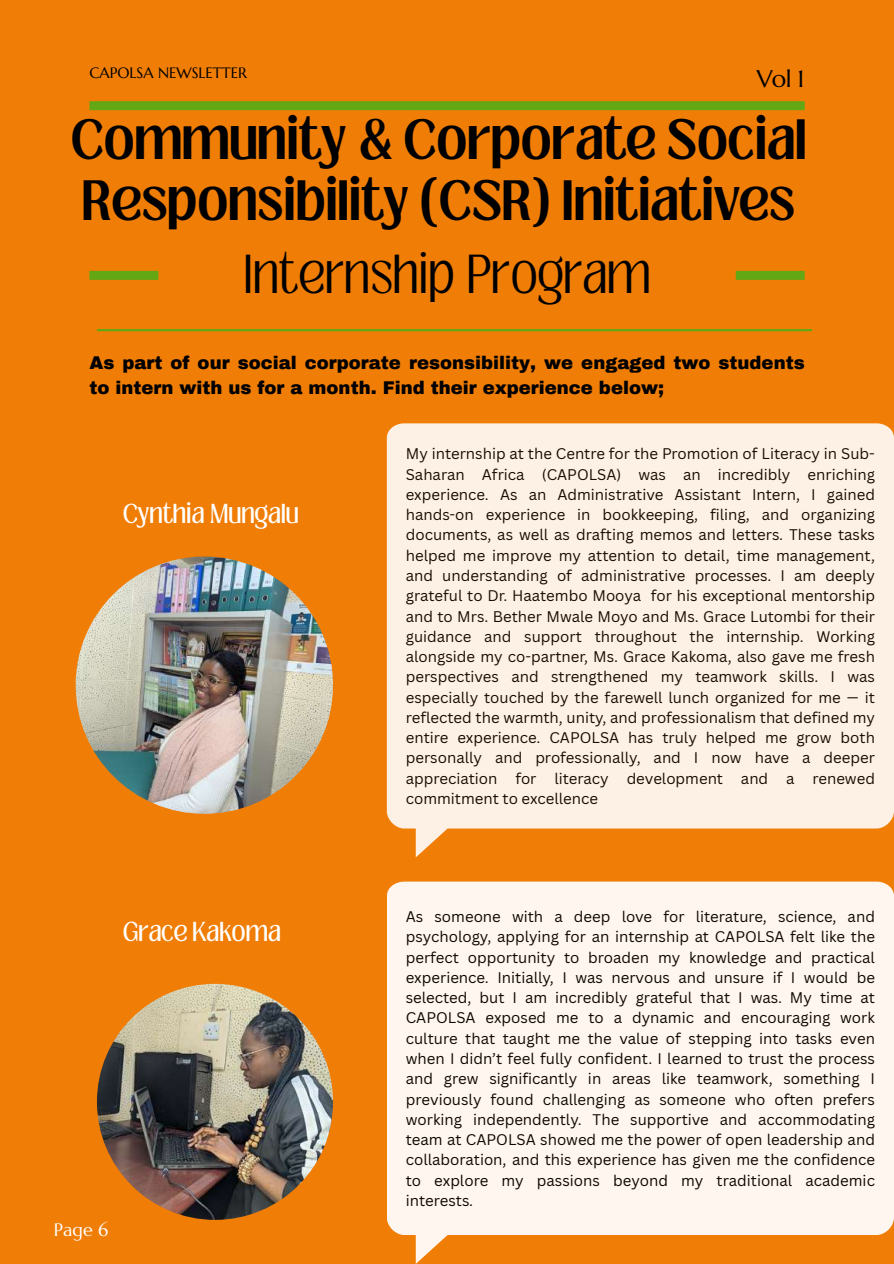
<style>
.page{position:relative;width:894px;height:1264px;background:#fff}
.page>*{position:absolute;margin:0;border:0;box-sizing:border-box;transform-origin:0 0}
.t1{font:600 43.5px/60.8px "Loubag";color:#000}
.t2{font:100 42px "Loubag";color:#000}
.t3{font:24px "Marcellus";color:#000}
.t4{font:300 21px "Loubag";color:#fff}
.t5{font:900 18px/24.8px "Archivo";color:#000}
.t6{font:18px "Marcellus";color:#fff}
.t7{font:15px/20.2px "Canva Sans";color:#000;text-align:justify}
.t8{font:15px "Marcellus";color:#000}
</style>
<div class="page">
<div style="left:0;top:0;width:893px;height:1263px;background:#f07d05"></div>
<div style="left:89px;top:101px;width:715px;height:9px;background:#63a715"></div>
<div style="left:735px;top:271px;width:69px;height:9px;background:#63a715"></div>
<div style="left:89px;top:271px;width:69px;height:9px;background:#63a715"></div>
<hr style="left:97px;top:329px;width:714px;height:2px;background:#63a715">
<img style="left:76px;top:556px;width:257px;height:257px">
<img style="left:97px;top:983px;width:236px;height:236px">
<svg style="left:387px;top:881px;width:506px;height:382px;background:#fceddd"></svg>
<div style="left:387px;top:423px;width:506px;height:434px;background:#fdf1e5"></div>
<p class="t8" style="left:89px;top:63px;width:159px">CAPOLSA NEWSLETTER</p>
<h3 class="t3" style="left:756px;top:64px;width:49px">Vol 1</h3>
<h1 class="t1" style="left:71px;top:110px;width:737px">Community &amp; Corporate Social<br>Responsibility (CSR) Initiatives</h1>
<h2 class="t2" style="left:243px;top:241px;width:409px">Internship Program</h2>
<p class="t5" style="left:89px;top:350px;width:716px">As part of our social corporate resonsibility, we engaged two students to intern with us for a month. Find their experience below;</p>
<h3 class="t4" style="left:123px;top:496px;width:177px">Cynthia Mungalu</h3>
<h3 class="t4" style="left:123px;top:914px;width:159px">Grace Kakoma</h3>
<p class="t6" style="left:54px;top:1218px;width:56px">Page 6</p>
<p class="t7" style="left:405px;top:443px;width:470px">My internship at the Centre for the Promotion of Literacy in Sub-Saharan Africa (CAPOLSA) was an incredibly enriching experience. As an Administrative Assistant Intern, I gained hands-on experience in bookkeeping, filing, and organizing documents, as well as drafting memos and letters. These tasks helped me improve my attention to detail, time management, and understanding of administrative processes. I am deeply grateful to Dr. Haatembo Mooya for his exceptional mentorship and to Mrs. Bether Mwale Moyo and Ms. Grace Lutombi for their guidance and support throughout the internship. Working alongside my co-partner, Ms. Grace Kakoma, also gave me fresh perspectives and strengthened my teamwork skills. I was especially touched by the farewell lunch organized for me — it reflected the warmth, unity, and professionalism that defined my entire experience. CAPOLSA has truly helped me grow both personally and professionally, and I now have a deeper appreciation for literacy development and a renewed commitment to excellence</p>
<p class="t7" style="left:405px;top:906px;width:470px">As someone with a deep love for literature, science, and psychology, applying for an internship at CAPOLSA felt like the perfect opportunity to broaden my knowledge and practical experience. Initially, I was nervous and unsure if I would be selected, but I am incredibly grateful that I was. My time at CAPOLSA exposed me to a dynamic and encouraging work culture that taught me the value of stepping into tasks even when I didn’t feel fully confident. I learned to trust the process and grew significantly in areas like teamwork, something I previously found challenging as someone who often prefers working independently. The supportive and accommodating team at CAPOLSA showed me the power of open leadership and collaboration, and this experience has given me the confidence to explore my passions beyond my traditional academic interests.</p>
</div>
